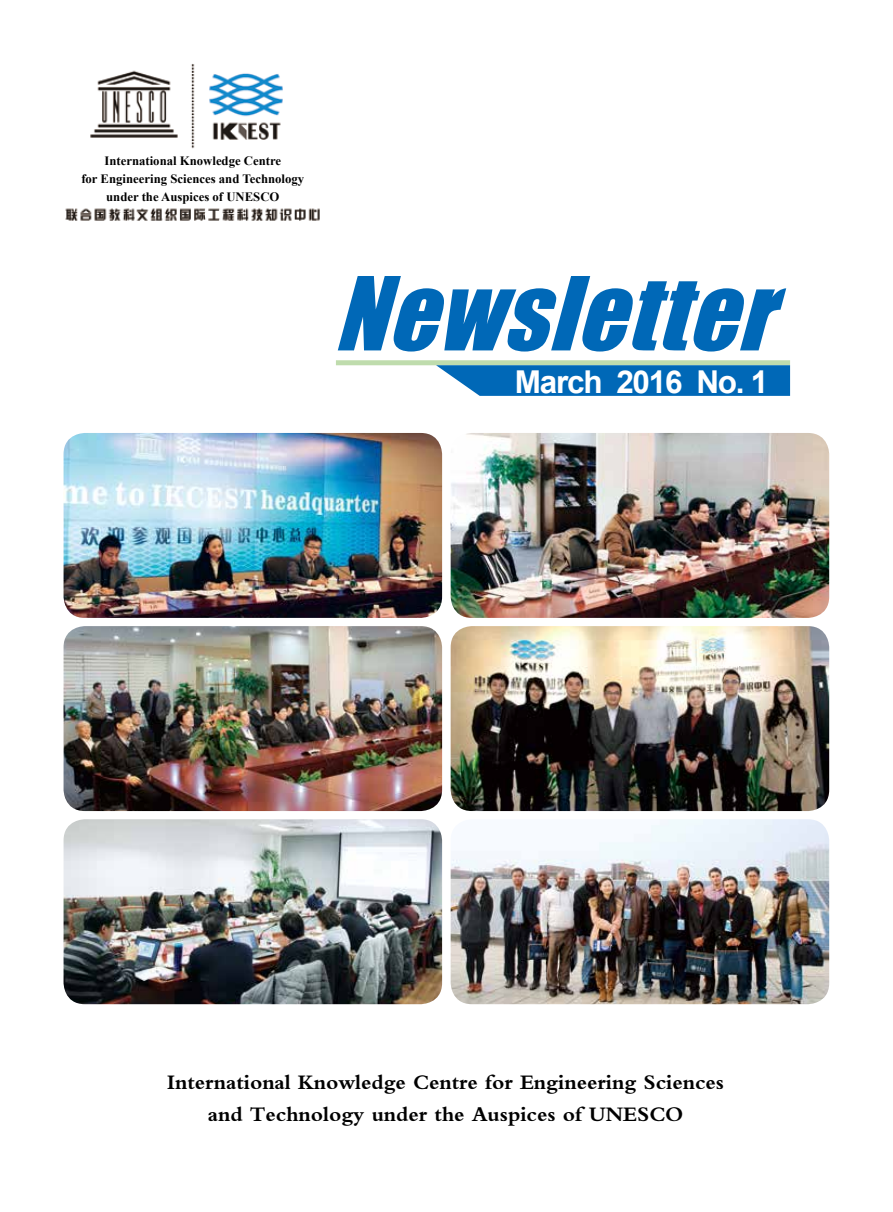
<style>
.page{position:relative;width:893px;height:1212px;background:#fff}
.page>*{position:absolute;margin:0;border:0;box-sizing:border-box;transform-origin:0 0}
.t1{font:italic 94.2px "Impact";color:#0068b7}
.t2{font:700 31.5px "Arial";letter-spacing:-.04em;color:#fff}
.t3{font:21.6px/31.8px "FZL2 JW GB1 0";color:#000;text-align:center}
.t4{font:700 12.75px/17.7px "Times New Roman";color:#000;text-align:center}
</style>
<div class="page">
<img style="left:90px;top:64px;width:193px;height:85px">
<div style="left:336px;top:360px;width:454px;height:5px;background:#bfdcad"></div>
<svg style="left:436px;top:365px;width:354px;height:31px"></svg>
<img style="left:65px;top:208px;width:255px;height:13px">
<img style="left:64px;top:626px;width:378px;height:185px">
<img style="left:451px;top:626px;width:378px;height:185px">
<img style="left:64px;top:433px;width:378px;height:185px">
<img style="left:451px;top:433px;width:378px;height:185px">
<img style="left:64px;top:819px;width:378px;height:185px">
<img style="left:451px;top:819px;width:378px;height:185px">
<p class="t4" style="left:81px;top:152px;width:224px">International Knowledge Centre<br>for Engineering Sciences and Technology under the Auspices of UNESCO</p>
<h1 class="t1" style="left:334px;top:240px;width:476px">Newsletter</h1>
<h2 class="t2" style="left:515px;top:361px;width:255px">March 2016 No. 1</h2>
<p class="t3" style="left:167px;top:1067px;width:558px">International Knowledge Centre for Engineering Sciences and Technology under the Auspices of UNESCO</p>
</div>
